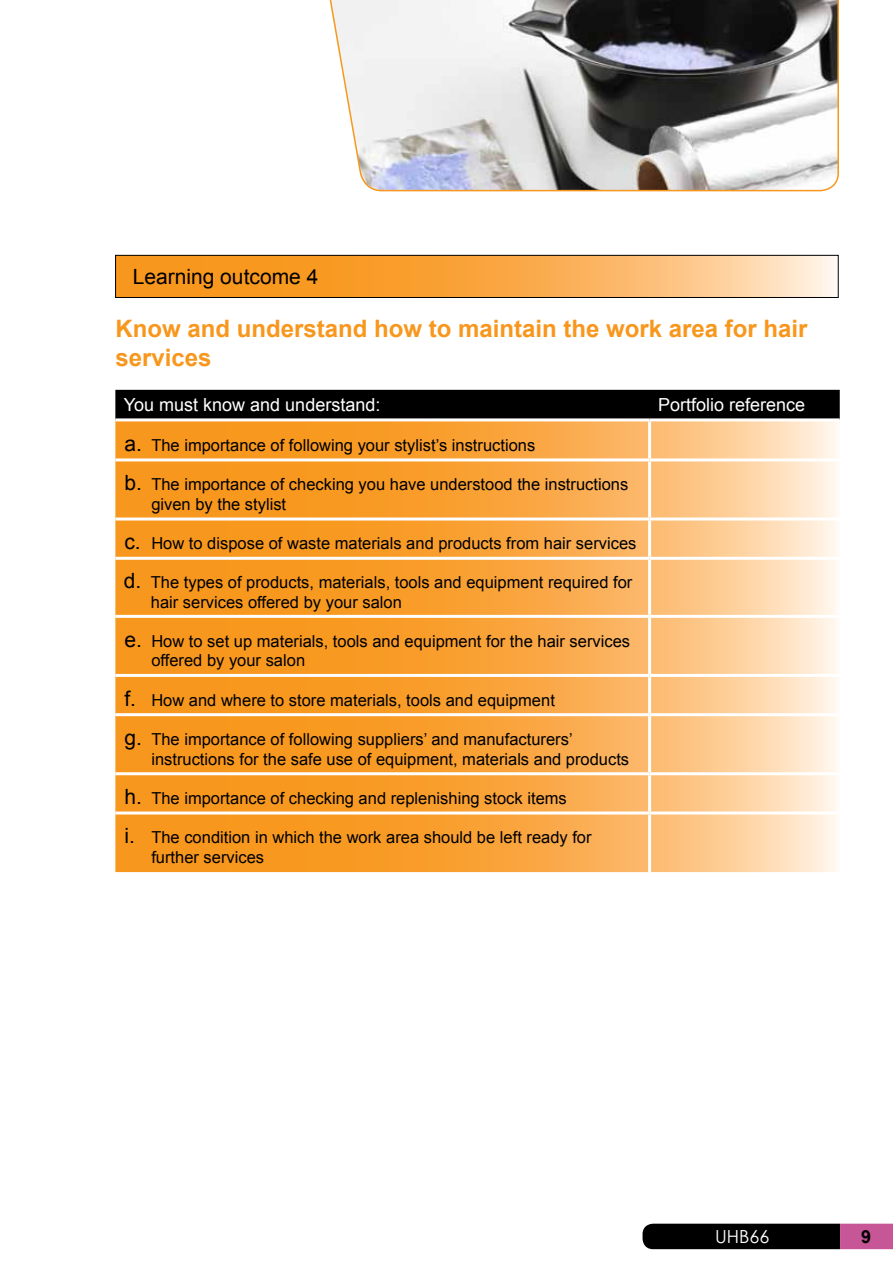
<style>
.page{position:relative;width:893px;height:1263px;background:#fff}
.page>*{position:absolute;margin:0;border:0;box-sizing:border-box;transform-origin:0 0}
.t1{font:700 24px/28.8px "Arial";color:#f8971d}
.t2{font:21px "Arial";color:#000}
.t3{font:18px "Arial";color:#fff}
.t4{font:18px "Century Gothic";color:#fff}
.t5{font:700 18px "Arial";color:#000}
.t6{font:16.5px/19.8px "Arial";color:#000}
.s1{font-size:21px}
</style>
<div class="page">
<svg style="left:117px;top:257px;width:719px;height:39px;background:#faaf54"></svg>
<div style="left:115px;top:255px;width:723px;height:43px;border:1px solid #000"></div>
<div style="left:115px;top:390px;width:725px;height:28px;background:#000"></div>
<svg style="left:115px;top:421px;width:722px;height:451px;background:#faad50"></svg>
<hr style="left:648px;top:421px;width:3px;height:37px;background:#fff">
<hr style="left:115px;top:458px;width:535px;height:3px;background:#fff">
<hr style="left:650px;top:458px;width:190px;height:3px;background:#fff">
<hr style="left:648px;top:461px;width:3px;height:56px;background:#fff">
<hr style="left:650px;top:517px;width:190px;height:3px;background:#fff">
<hr style="left:648px;top:520px;width:3px;height:37px;background:#fff">
<hr style="left:115px;top:557px;width:535px;height:3px;background:#fff">
<hr style="left:650px;top:557px;width:190px;height:3px;background:#fff">
<hr style="left:648px;top:560px;width:3px;height:55px;background:#fff">
<hr style="left:650px;top:615px;width:190px;height:3px;background:#fff">
<hr style="left:648px;top:618px;width:3px;height:56px;background:#fff">
<hr style="left:115px;top:674px;width:535px;height:3px;background:#fff">
<hr style="left:650px;top:674px;width:190px;height:3px;background:#fff">
<hr style="left:648px;top:677px;width:3px;height:36px;background:#fff">
<hr style="left:115px;top:713px;width:535px;height:3px;background:#fff">
<hr style="left:650px;top:713px;width:190px;height:3px;background:#fff">
<hr style="left:648px;top:716px;width:3px;height:56px;background:#fff">
<hr style="left:115px;top:772px;width:535px;height:3px;background:#fff">
<hr style="left:650px;top:772px;width:190px;height:3px;background:#fff">
<hr style="left:648px;top:775px;width:3px;height:36px;background:#fff">
<hr style="left:115px;top:811px;width:535px;height:3px;background:#fff">
<hr style="left:650px;top:811px;width:190px;height:3px;background:#fff">
<hr style="left:648px;top:814px;width:3px;height:58px;background:#fff">
<hr style="left:115px;top:517px;width:535px;height:3px;background:#fff">
<hr style="left:115px;top:615px;width:535px;height:3px;background:#fff">
<svg style="left:642px;top:1224px;width:251px;height:25px;background:#2c1421"></svg>
<svg style="left:329px;top:0;width:510px;height:192px"></svg>
<p class="t2" style="left:133px;top:263px;width:187px">Learning outcome 4</p>
<h1 class="t1" style="left:115px;top:315px;width:694px">Know and understand how to maintain the work area for hair services</h1>
<p class="t3" style="left:124px;top:393px;width:258px">You must know and understand:</p>
<p class="t3" style="left:658px;top:393px;width:149px">Portfolio reference</p>
<p class="t6" style="left:124px;top:435px;width:412px"><span class="s1">a.</span> The importance of following your stylist’s instructions</p>
<p class="t6" style="left:151px;top:475px;width:478px;text-indent:-27px"><span class="s1">b.</span> The importance of checking you have understood the instructions given by the stylist</p>
<p class="t6" style="left:124px;top:534px;width:514px"><span class="s1">c.</span> How to dispose of waste materials and products from hair services</p>
<p class="t6" style="left:151px;top:572px;width:483px;text-indent:-27px"><span class="s1">d.</span> The types of products, materials, tools and equipment required for hair services offered by your salon</p>
<p class="t6" style="left:151px;top:631px;width:480px;text-indent:-27px"><span class="s1">e.</span> How to set up materials, tools and equipment for the hair services offered by your salon</p>
<p class="t6" style="left:124px;top:690px;width:432px"><span class="s1">f.</span> How and where to store materials, tools and equipment</p>
<p class="t6" style="left:151px;top:729px;width:479px;text-indent:-27px"><span class="s1">g.</span> The importance of following suppliers’ and manufacturers’ instructions for the safe use of equipment, materials and products</p>
<p class="t6" style="left:124px;top:788px;width:444px"><span class="s1">h.</span> The importance of checking and replenishing stock items</p>
<p class="t6" style="left:151px;top:828px;width:442px;text-indent:-27px"><span class="s1">i.</span> The condition in which the work area should be left ready for further services</p>
<p class="t4" style="left:715px;top:1223px;width:56px">UHB66</p>
<p class="t5" style="left:861px;top:1225px;width:12px">9</p>
</div>
